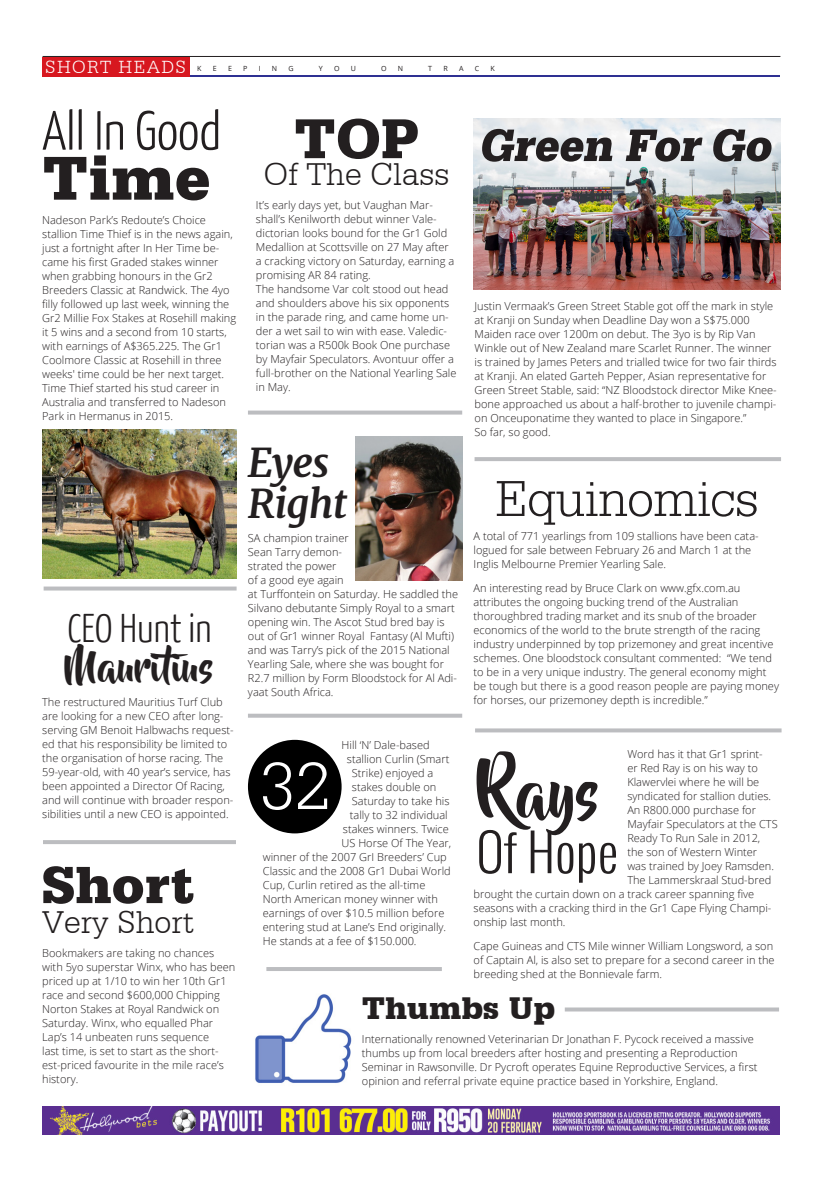
<style>
.page{position:relative;width:823px;height:1177px;background:#fff}
.page>*{position:absolute;margin:0;border:0;box-sizing:border-box;transform-origin:0 0}
.t1{font:900 65px "Serifa BT";color:#231f20}
.t2{font:900 59px "Serifa BT";color:#231f20}
.t3{font:300 55px "Yanone Kaffeesatz";color:#231f20}
.t4{font:900 55px "Serifa BT";color:#231f20}
.t5{font:300 54px "Serifa BT";letter-spacing:-.02em;color:#231f20}
.t6{font:300 40px/40px "Yanone Kaffeesatz";color:#231f20}
.t7{font:italic 700 40px/41px "Merriweather";letter-spacing:-.02em;color:#231f20}
.t8{font:300 34px "Serifa BT";color:#231f20}
.t9{font:900 33px "Serifa BT";color:#231f20}
._3_sub_fg13{font:300 19px "Serifa BT";letter-spacing:.07em;color:#fff}
.t10{font:300 11px/14px "Open Sans";color:#231f20}
._3_sub_fg13-2{font:7.1px "Open Sans";color:#231f20}
.s1{font-family:"Beyond The Mountains";font-weight:400}
</style>
<div class="page">
<hr style="left:43px;top:56px;width:737px;height:1px;background:#231f20">
<img style="left:355px;top:437px;width:107px;height:143px">
<img style="left:255px;top:994px;width:97px;height:89px">
<svg style="left:248px;top:713px;width:214px;height:4px"></svg>
<svg style="left:475px;top:728px;width:306px;height:4px"></svg>
<svg style="left:564px;top:1007px;width:214px;height:4px"></svg>
<svg style="left:476px;top:751px;width:139px;height:131px"></svg>
<svg style="left:44px;top:586px;width:192px;height:4px"></svg>
<hr style="left:43px;top:840px;width:193px;height:4px;background:#bcbdc0">
<hr style="left:266px;top:967px;width:175px;height:4px;background:#bcbdc0">
<svg style="left:248px;top:410px;width:214px;height:4px"></svg>
<hr style="left:474px;top:457px;width:306px;height:4px;background:#bcbdc0">
<div style="left:248px;top:739px;width:93px;height:94px;background:#000;border-radius:50%"></div>
<svg style="left:263px;top:762px;width:64px;height:48px"></svg>
<img style="left:473px;top:119px;width:306px;height:170px">
<svg style="left:481px;top:129px;width:290px;height:33px"></svg>
<img style="left:42px;top:429px;width:194px;height:149px">
<img style="left:42px;top:1106px;width:736px;height:28px">
<hr style="left:188px;top:75px;width:591px;height:1px;background:#2e3092">
<div style="left:42px;top:57px;width:147px;height:19px;background:#d7171f"></div>
<p class="_3_sub_fg13" style="left:45px;top:56px;width:142px">SHORT HEADS</p>
<p class="_3_sub_fg13-2" style="left:197px;top:63px;width:6px">K</p>
<p class="_3_sub_fg13-2" style="left:213px;top:63px;width:5px">E</p>
<p class="_3_sub_fg13-2" style="left:228px;top:63px;width:5px">E</p>
<p class="_3_sub_fg13-2" style="left:243px;top:63px;width:6px">P</p>
<p class="_3_sub_fg13-2" style="left:258px;top:63px;width:3px">I</p>
<p class="_3_sub_fg13-2" style="left:272px;top:63px;width:7px">N</p>
<p class="_3_sub_fg13-2" style="left:288px;top:63px;width:7px">G</p>
<p class="_3_sub_fg13-2" style="left:318px;top:63px;width:5px">Y</p>
<p class="_3_sub_fg13-2" style="left:334px;top:63px;width:7px">O</p>
<p class="_3_sub_fg13-2" style="left:350px;top:63px;width:7px">U</p>
<p class="_3_sub_fg13-2" style="left:381px;top:63px;width:7px">O</p>
<p class="_3_sub_fg13-2" style="left:397px;top:63px;width:7px">N</p>
<p class="_3_sub_fg13-2" style="left:428px;top:63px;width:5px">T</p>
<p class="_3_sub_fg13-2" style="left:443px;top:63px;width:6px">R</p>
<p class="_3_sub_fg13-2" style="left:458px;top:63px;width:6px">A</p>
<p class="_3_sub_fg13-2" style="left:474px;top:63px;width:6px">C</p>
<p class="_3_sub_fg13-2" style="left:490px;top:63px;width:6px">K</p>
<p class="t3" style="left:42px;top:97px;width:180px">All In Good</p>
<p class="t1" style="left:42px;top:137px;width:170px">Time</p>
<p class="t10" style="left:42px;top:212px;width:195px">Nadeson Park’s Redoute’s Choice stallion Time Thief is in the news again, just a fortnight after In Her Time be&shy;came his first Graded stakes winner when grabbing honours in the Gr2<br>Breeders Classic at Randwick. The 4yo filly followed up last week, winning the Gr2 Millie Fox Stakes at Rosehill making it 5 wins and a second from 10 starts, with earnings of A$365.225. The Gr1<br>Coolmore Classic at Rosehill in three weeks' time could be her next target.<br>Time Thief started his stud career in Australia and transferred to Nadeson Park in Hermanus in 2015.</p>
<p class="t6" style="left:64px;top:606px;width:151px">CEO Hunt in<br><span class="s1">Mauritius</span></p>
<p class="t10" style="left:42px;top:694px;width:193px">The restructured Mauritius Turf Club are looking for a new CEO after long&shy;serving GM Benoit Halbwachs request&shy;ed that his responsibility be limited to the organisation of horse racing. The 59-year-old, with 40 year’s service, has been appointed a Director Of Racing, and will continue with broader respon&shy;sibilities until a new CEO is appointed.</p>
<p class="t4" style="left:42px;top:850px;width:155px">Short</p>
<p class="t8" style="left:42px;top:902px;width:153px">Very Short</p>
<p class="t10" style="left:42px;top:945px;width:195px">Bookmakers are taking no chances with 5yo superstar Winx, who has been priced up at 1/10 to win her 10th Gr1 race and second $600,000 Chipping<br>Norton Stakes at Royal Randwick on<br>Saturday. Winx, who equalled Phar<br>Lap’s 14 unbeaten runs sequence<br>last time, is set to start as the short&shy;est-priced favourite in the mile race’s history.</p>
<p class="t2" style="left:294px;top:102px;width:127px">TOP</p>
<p class="t8" style="left:264px;top:154px;width:187px">Of The Class</p>
<p class="t10" style="left:256px;top:198px;width:200px">It’s early days yet, but Vaughan Mar&shy;shall’s Kenilworth debut winner Vale&shy;dictorian looks bound for the Gr1 Gold Medallion at Scottsville on 27 May after a cracking victory on Saturday, earning a promising AR 84 rating.</p>
<p class="t10" style="left:256px;top:282px;width:202px">The handsome Var colt stood out head and shoulders above his six opponents in the parade ring, and came home un&shy;der a wet sail to win with ease. Valedic&shy;torian was a R500k Book One purchase by Mayfair Speculators. Avontuur offer a full-brother on the National Yearling Sale in May.</p>
<p class="t7" style="left:248px;top:442px;width:101px">Eyes<br>Right</p>
<p class="t10" style="left:248px;top:530px;width:211px">SA champion trainer<br>Sean Tarry demon-<br>strated the power<br>of a good eye again<br>at Turffontein on Saturday. He saddled the<br>Silvano debutante Simply Royal to a smart opening win. The Ascot Stud bred bay is out of Gr1 winner Royal Fantasy (Al Mufti) and was Tarry’s pick of the 2015 National<br>Yearling Sale, where she was bought for<br>R2.7 million by Form Bloodstock for Al Adi&shy;yaat South Africa.</p>
<p class="t10" style="left:474px;top:298px;width:303px">Justin Vermaak’s Green Street Stable got off the mark in style at Kranji on Sunday when Deadline Day won a S$75.000<br>Maiden race over 1200m on debut. The 3yo is by Rip Van Winkle out of New Zealand mare Scarlet Runner. The winner is trained by James Peters and trialled twice for two fair thirds at Kranji. An elated Garteh Pepper, Asian representative for Green Street Stable, said: “NZ Bloodstock director Mike Knee&shy;bone approached us about a half-brother to juvenile champi&shy;on Onceuponatime they wanted to place in Singapore.”</p>
<p class="t10" style="left:474px;top:424px;width:78px">So far, so good.</p>
<p class="t5" style="left:494px;top:467px;width:265px">Equinomics</p>
<p class="t10" style="left:473px;top:528px;width:286px">A total of 771 yearlings from 109 stallions have been cata&shy;logued for sale between February 26 and March 1 at the<br>Inglis Melbourne Premier Yearling Sale.</p>
<p class="t10" style="left:473px;top:580px;width:307px">An interesting read by Bruce Clark on www.gfx.com.au attributes the ongoing bucking trend of the Australian thoroughbred trading market and its snub of the broader economics of the world to the brute strength of the racing industry underpinned by top prizemoney and great incentive schemes. One bloodstock consultant commented: “We tend to be in a very unique industry. The general economy might be tough but there is a good reason people are paying money for horses, our prizemoney depth is incredible.”</p>
<p class="t10" style="left:341px;top:737px;width:89px">Hill ‘N’ Dale-based</p>
<p class="t10" style="left:347px;top:751px;width:104px">stallion Curlin (Smart</p>
<p class="t10" style="left:352px;top:765px;width:83px">Strike) enjoyed a</p>
<p class="t10" style="left:352px;top:779px;width:86px">stakes double on</p>
<p class="t10" style="left:352px;top:793px;width:99px">Saturday to take his</p>
<p class="t10" style="left:350px;top:807px;width:99px">tally to 32 individual</p>
<p class="t10" style="left:343px;top:821px;width:107px">stakes winners. Twice</p>
<p class="t10" style="left:341px;top:835px;width:111px">US Horse Of The Year,</p>
<p class="t10" style="left:263px;top:849px;width:185px">winner of the 2007 GrI Breeders’ Cup</p>
<p class="t10" style="left:263px;top:863px;width:189px">Classic and the 2008 Gr1 Dubai World</p>
<p class="t10" style="left:263px;top:877px;width:164px">Cup, Curlin retired as the all-time</p>
<p class="t10" style="left:263px;top:891px;width:177px">North American money winner with</p>
<p class="t10" style="left:263px;top:905px;width:183px">earnings of over $10.5 million before</p>
<p class="t10" style="left:263px;top:919px;width:185px">entering stud at Lane’s End originally.</p>
<p class="t10" style="left:263px;top:933px;width:155px">He stands at a fee of $150.000.</p>
<p class="t10" style="left:627px;top:747px;width:137px">Word has it that Gr1 sprint-</p>
<p class="t10" style="left:627px;top:761px;width:132px">er Red Ray is on his way to</p>
<p class="t10" style="left:627px;top:775px;width:133px">Klawervlei where he will be</p>
<p class="t10" style="left:627px;top:789px;width:145px">syndicated for stallion duties.</p>
<p class="t10" style="left:627px;top:803px;width:130px">An R800.000 purchase for</p>
<p class="t10" style="left:627px;top:817px;width:152px">Mayfair Speculators at the CTS</p>
<p class="t10" style="left:627px;top:831px;width:134px">Ready To Run Sale in 2012,</p>
<p class="t10" style="left:627px;top:845px;width:131px">the son of Western Winter</p>
<p class="t10" style="left:627px;top:859px;width:148px">was trained by Joey Ramsden.</p>
<p class="t10" style="left:627px;top:873px;width:145px">The Lammerskraal Stud-bred</p>
<p class="t10" style="left:473px;top:887px;width:282px">brought the curtain down on a track career spanning five</p>
<p class="t10" style="left:473px;top:901px;width:299px">seasons with a cracking third in the Gr1 Cape Flying Champi-</p>
<p class="t10" style="left:473px;top:915px;width:93px">onship last month.</p>
<p class="t10" style="left:473px;top:939px;width:302px">Cape Guineas and CTS Mile winner William Longsword, a son of Captain Al, is also set to prepare for a second career in the breeding shed at the Bonnievale farm.</p>
<p class="t9" style="left:361px;top:987px;width:195px">Thumbs Up</p>
<p class="t10" style="left:361px;top:1031px;width:397px">Internationally renowned Veterinarian Dr Jonathan F. Pycock received a massive thumbs up from local breeders after hosting and presenting a Reproduction Seminar in Rawsonville. Dr Pycroft operates Equine Reproductive Services, a first opinion and referral private equine practice based in Yorkshire, England.</p>
</div>
